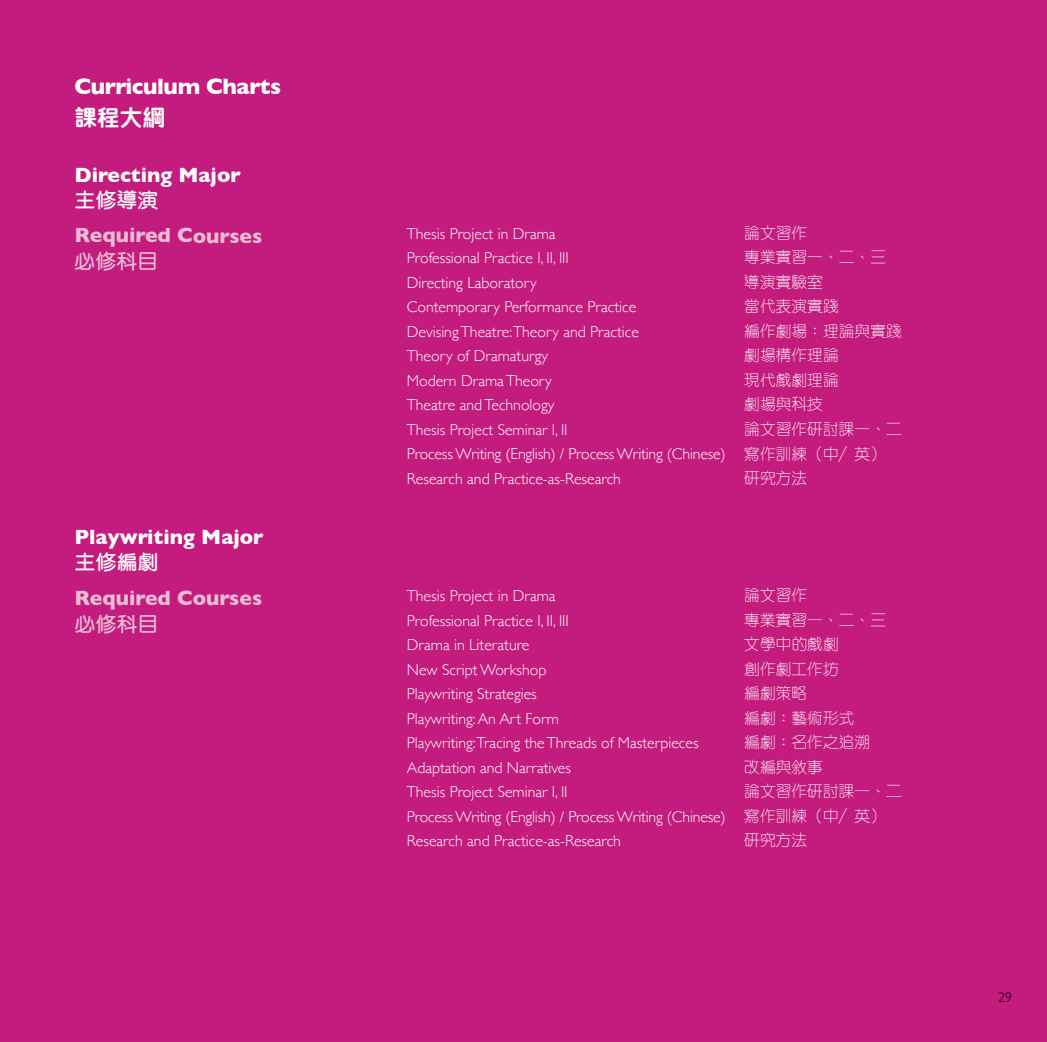
<style>
.page{position:relative;width:1047px;height:1042px;background:#c41b7e}
.page>*{position:absolute;margin:0;border:0;box-sizing:border-box;transform-origin:0 0}
.t1{font:700 22.75px "Gill Sans";letter-spacing:-.02em;color:#fff}
.t2{font:800 22.75px "M Yuen HK";color:#fff}
.t3{font:700 21px "Gill Sans";color:#e9bdd3}
.t4{font:700 21px "Gill Sans";color:#fff}
.t5{font:600 21px "M Yuen HK";letter-spacing:-.005em;color:#e9bdd3}
.t6{font:600 21px "M Yuen HK";color:#fff}
.t7{font:300 15.75px/24.5px "Gill Sans";color:#fff}
.t8{font:300 15.75px/24.5px "M Yuen HK";color:#fff}
.t9{font:300 14px "Gill Sans";color:#000}
</style>
<div class="page">
<h1 class="t1" style="left:74px;top:68px;width:208px">Curriculum Charts</h1>
<h1 class="t2" style="left:74px;top:106px;width:92px">課程大綱</h1>
<h2 class="t4" style="left:74px;top:158px;width:168px">Directing Major</h2>
<h2 class="t6" style="left:74px;top:190px;width:85px">主修導演</h2>
<h2 class="t3" style="left:74px;top:219px;width:189px">Required Courses</h2>
<h2 class="t5" style="left:74px;top:251px;width:86px">必修科目</h2>
<h2 class="t4" style="left:74px;top:520px;width:191px">Playwriting Major</h2>
<h2 class="t6" style="left:74px;top:552px;width:85px">主修編劇</h2>
<h2 class="t3" style="left:74px;top:581px;width:189px">Required Courses</h2>
<h2 class="t5" style="left:74px;top:614px;width:85px">必修科目</h2>
<p class="t7" style="left:407px;top:221px;width:320px">Thesis Project in Drama<br>Professional Practice I, II, III<br>Directing Laboratory<br>Contemporary Performance Practice<br>Devising Theatre:Theory and Practice<br>Theory of Dramaturgy<br>Modern Drama Theory<br>Theatre and Technology<br>Thesis Project Seminar I, II<br>Process Writing (English) / Process Writing (Chinese)<br>Research and Practice-as-Research</p>
<p class="t8" style="left:744px;top:220px;width:159px">論文習作<br>專業實習一、二、三導演實驗室<br>當代表演實踐<br>編作劇場：理論與實踐劇場構作理論<br>現代戲劇理論<br>劇場與科技<br>論文習作研討課一、二寫作訓練（中／英）研究方法</p>
<p class="t7" style="left:407px;top:583px;width:320px">Thesis Project in Drama<br>Professional Practice I, II, III<br>Drama in Literature<br>New Script Workshop<br>Playwriting Strategies<br>Playwriting: An Art Form<br>Playwriting:Tracing the Threads of Masterpieces<br>Adaptation and Narratives<br>Thesis Project Seminar I, II<br>Process Writing (English) / Process Writing (Chinese)<br>Research and Practice-as-Research</p>
<p class="t8" style="left:744px;top:582px;width:159px">論文習作<br>專業實習一、二、三文學中的戲劇<br>創作劇工作坊<br>編劇策略<br>編劇：藝術形式<br>編劇：名作之追溯<br>改編與敘事<br>論文習作研討課一、二寫作訓練（中／英）研究方法</p>
<p class="t9" style="left:998px;top:986px;width:15px">29</p>
</div>
